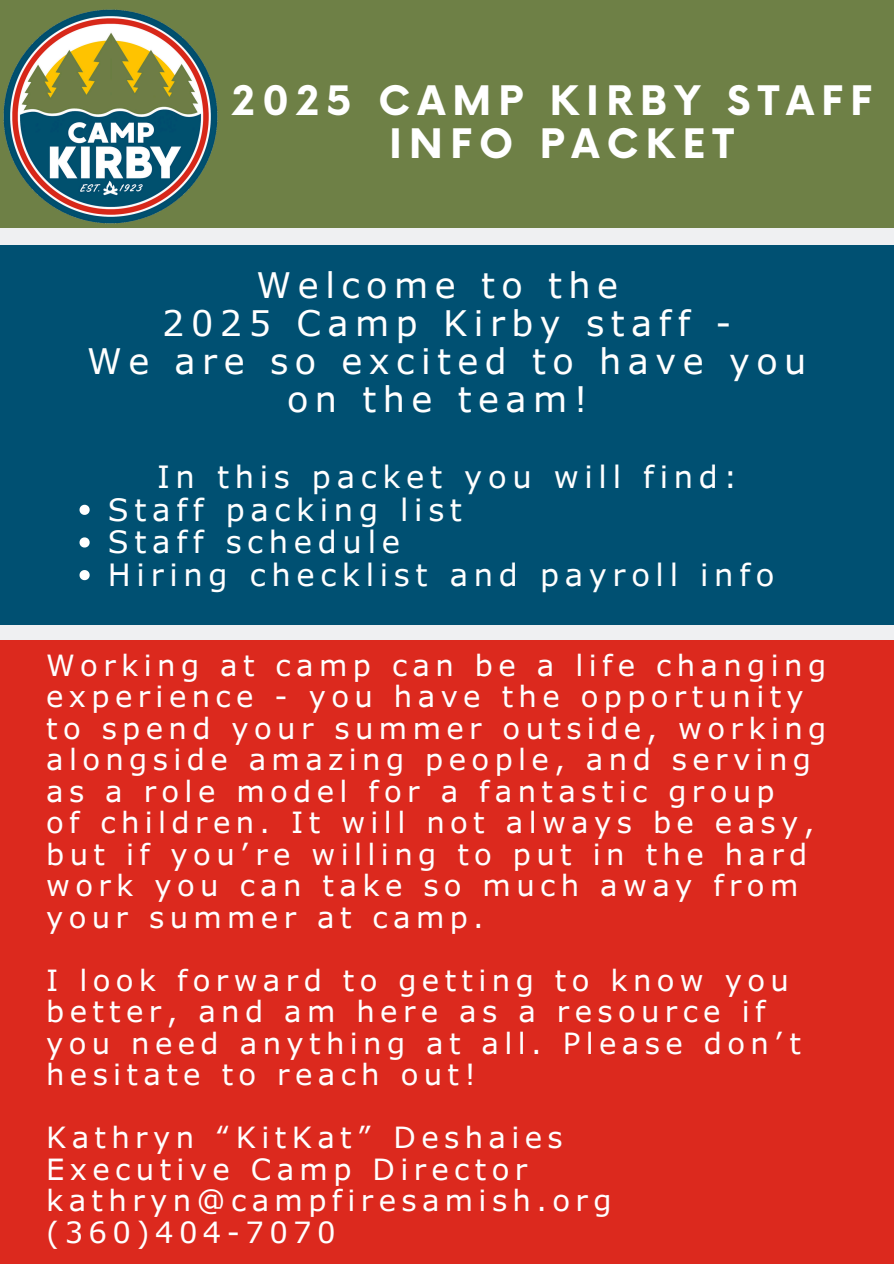
<style>
.page{position:relative;width:894px;height:1264px;background:#fff}
.page>*{position:absolute;margin:0;border:0;box-sizing:border-box;transform-origin:0 0}
.t1{font:700 39.6px/42.8px "Now";letter-spacing:.185em;color:#fff;text-align:center}
.t2{font:35.1px/38.2px "Verdana Pro";letter-spacing:.185em;color:#fff;text-align:center}
.t3{font:30.6px "Verdana Pro";letter-spacing:.185em;color:#fff}
.t4{font:29.1px/31.5px "Verdana Pro";letter-spacing:.185em;color:#fff}
</style>
<div class="page">
<div style="left:0;top:0;width:893px;height:1263px;background:#6e8046"></div>
<div style="left:0;top:235px;width:893px;height:1028px;background:#005072"></div>
<div style="left:0;top:228px;width:893px;height:16px;background:#eff0f2"></div>
<div style="left:0;top:631px;width:893px;height:632px;background:#dc291e"></div>
<div style="left:0;top:625px;width:893px;height:15px;background:#eff0f2"></div>
<img style="left:3px;top:9px;width:215px;height:215px">
<svg style="left:79px;top:505px;width:11px;height:10px"></svg>
<svg style="left:79px;top:537px;width:11px;height:10px"></svg>
<svg style="left:79px;top:570px;width:11px;height:10px"></svg>
<p class="t1" style="left:232px;top:82px;width:640px">2025 CAMP KIRBY STAFF<br>INFO PACKET</p>
<h1 class="t2" style="left:87px;top:264px;width:720px">Welcome to the<br>2025 Camp Kirby staff -<br>We are so excited to have you on the team!</h1>
<h2 class="t3" style="left:157px;top:457px;width:581px">In this packet you will find:</h2>
<h3 class="t3" style="left:108px;top:490px;width:355px">Staff packing list</h3>
<p class="t3" style="left:108px;top:522px;width:293px">Staff schedule</p>
<p class="t3" style="left:108px;top:555px;width:667px">Hiring checklist and payroll info</p>
<p class="t4" style="left:46px;top:648px;width:781px">Working at camp can be a life changing experience - you have the opportunity to spend your summer outside, working alongside amazing people, and serving as a role model for a fantastic group<br>of children. It will not always be easy, but if you’re willing to put in the hard work you can take so much away from your summer at camp.</p>
<h3 class="t4" style="left:46px;top:963px;width:756px">I look forward to getting to know you better, and am here as a resource if you need anything at all. Please don’t hesitate to reach out!</h3>
<h3 class="t4" style="left:46px;top:1120px;width:566px">Kathryn “KitKat” Deshaies<br>Executive Camp Director kathryn@campfiresamish.org (360)404-7070</h3>
</div>
